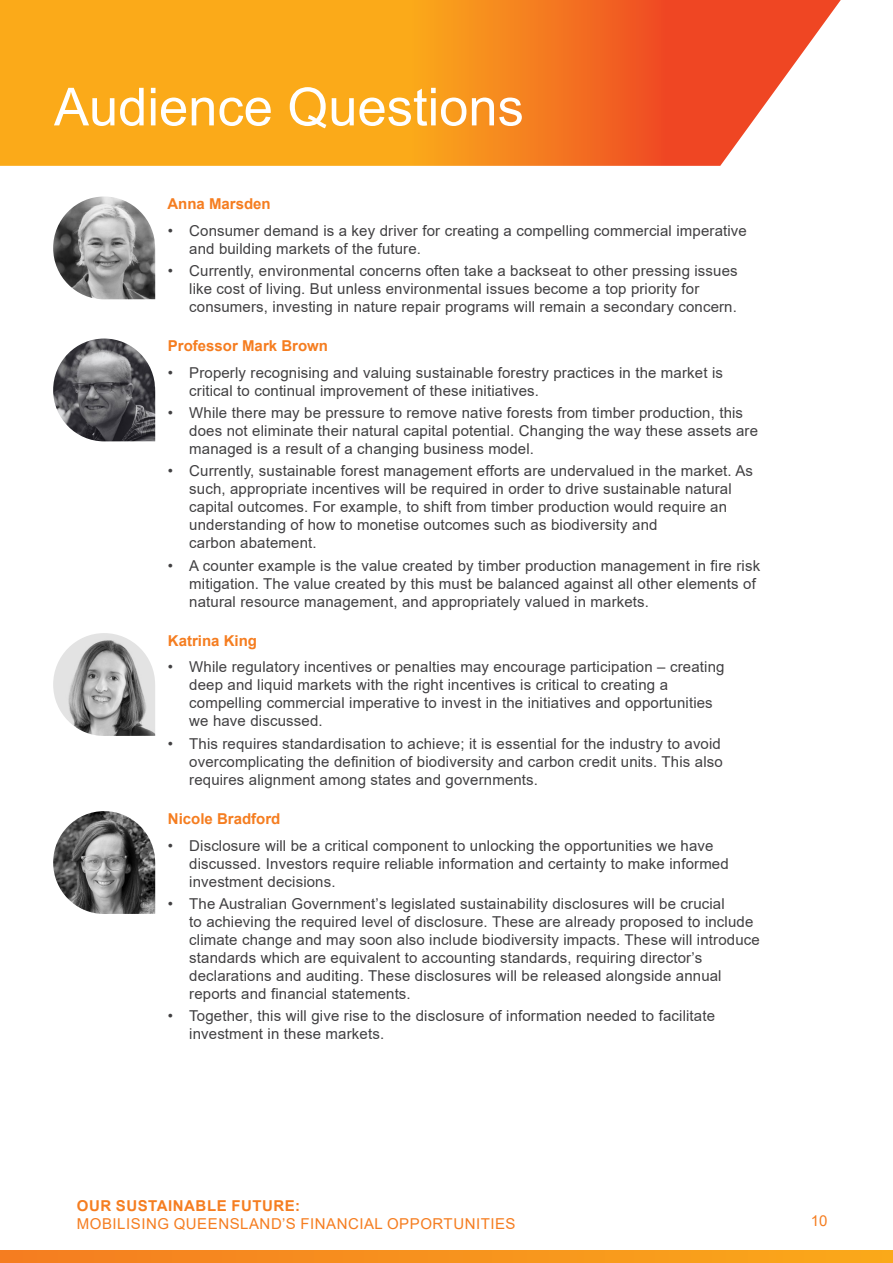
<style>
.page{position:relative;width:893px;height:1263px;background:#fff}
.page>*{position:absolute;margin:0;border:0;box-sizing:border-box;transform-origin:0 0}
.t1{font:52.5px "Arial";color:#fff}
.t2{font:15px/18px "Arial";letter-spacing:.01em;color:#414042}
.t3{font:700 15px "Arial";color:#f57d20}
.t4{font:15px "Arial";letter-spacing:.035em;color:#f57d20}
.t5{font:700 15px "Arial";letter-spacing:.035em;color:#f57d20}
</style>
<div class="page">
<img style="left:53px;top:196px;width:102px;height:103px">
<img style="left:53px;top:338px;width:102px;height:103px">
<img style="left:53px;top:633px;width:102px;height:103px">
<img style="left:53px;top:811px;width:102px;height:103px">
<svg style="left:0;top:0;width:841px;height:166px;background:#f7942d"></svg>
<svg style="left:0;top:1250px;width:893px;height:13px;background:#f7921d"></svg>
<h1 class="t1" style="left:54px;top:71px;width:471px">Audience Questions</h1>
<p class="t3" style="left:167px;top:193px;width:105px">Anna Marsden</p>
<p class="t2" style="left:189px;top:221px;width:559px;text-indent:-21px">• Consumer demand is a key driver for creating a compelling commercial imperative and building markets of the future.</p>
<p class="t2" style="left:189px;top:262px;width:550px;text-indent:-21px">• Currently, environmental concerns often take a backseat to other pressing issues like cost of living. But unless environmental issues become a top priority for consumers, investing in nature repair programs will remain a secondary concern.</p>
<p class="t3" style="left:168px;top:336px;width:162px">Professor Mark Brown</p>
<p class="t2" style="left:189px;top:363px;width:535px;text-indent:-21px">• Properly recognising and valuing sustainable forestry practices in the market is critical to continual improvement of these initiatives.</p>
<p class="t2" style="left:189px;top:404px;width:570px;text-indent:-21px">• While there may be pressure to remove native forests from timber production, this does not eliminate their natural capital potential. Changing the way these assets are managed is a result of a changing business model.</p>
<p class="t2" style="left:189px;top:462px;width:565px;text-indent:-21px">• Currently, sustainable forest management efforts are undervalued in the market. As such, appropriate incentives will be required in order to drive sustainable natural capital outcomes. For example, to shift from timber production would require an understanding of how to monetise outcomes such as biodiversity and<br>carbon abatement.</p>
<p class="t2" style="left:189px;top:556px;width:572px;text-indent:-21px">• A counter example is the value created by timber production management in fire risk mitigation. The value created by this must be balanced against all other elements of natural resource management, and appropriately valued in markets.</p>
<p class="t3" style="left:168px;top:630px;width:91px">Katrina King</p>
<p class="t2" style="left:189px;top:658px;width:537px;text-indent:-21px">• While regulatory incentives or penalties may encourage participation – creating deep and liquid markets with the right incentives is critical to creating a compelling commercial imperative to invest in the initiatives and opportunities we have discussed.</p>
<p class="t2" style="left:189px;top:734px;width:535px;text-indent:-21px">• This requires standardisation to achieve; it is essential for the industry to avoid overcomplicating the definition of biodiversity and carbon credit units. This also requires alignment among states and governments.</p>
<p class="t3" style="left:168px;top:808px;width:114px">Nicole Bradford</p>
<p class="t2" style="left:189px;top:836px;width:541px;text-indent:-21px">• Disclosure will be a critical component to unlocking the opportunities we have discussed. Investors require reliable information and certainty to make informed investment decisions.</p>
<p class="t2" style="left:189px;top:894px;width:572px;text-indent:-21px">• The Australian Government’s legislated sustainability disclosures will be crucial<br>to achieving the required level of disclosure. These are already proposed to include climate change and may soon also include biodiversity impacts. These will introduce standards which are equivalent to accounting standards, requiring director’s declarations and auditing. These disclosures will be released alongside annual reports and financial statements.</p>
<p class="t2" style="left:189px;top:1007px;width:527px;text-indent:-21px">• Together, this will give rise to the disclosure of information needed to facilitate investment in these markets.</p>
<p class="t5" style="left:77px;top:1195px;width:225px">OUR SUSTAINABLE FUTURE:</p>
<p class="t4" style="left:77px;top:1213px;width:440px">MOBILISING QUEENSLAND’S FINANCIAL OPPORTUNITIES</p>
<p class="t4" style="left:811px;top:1210px;width:18px">10</p>
</div>
